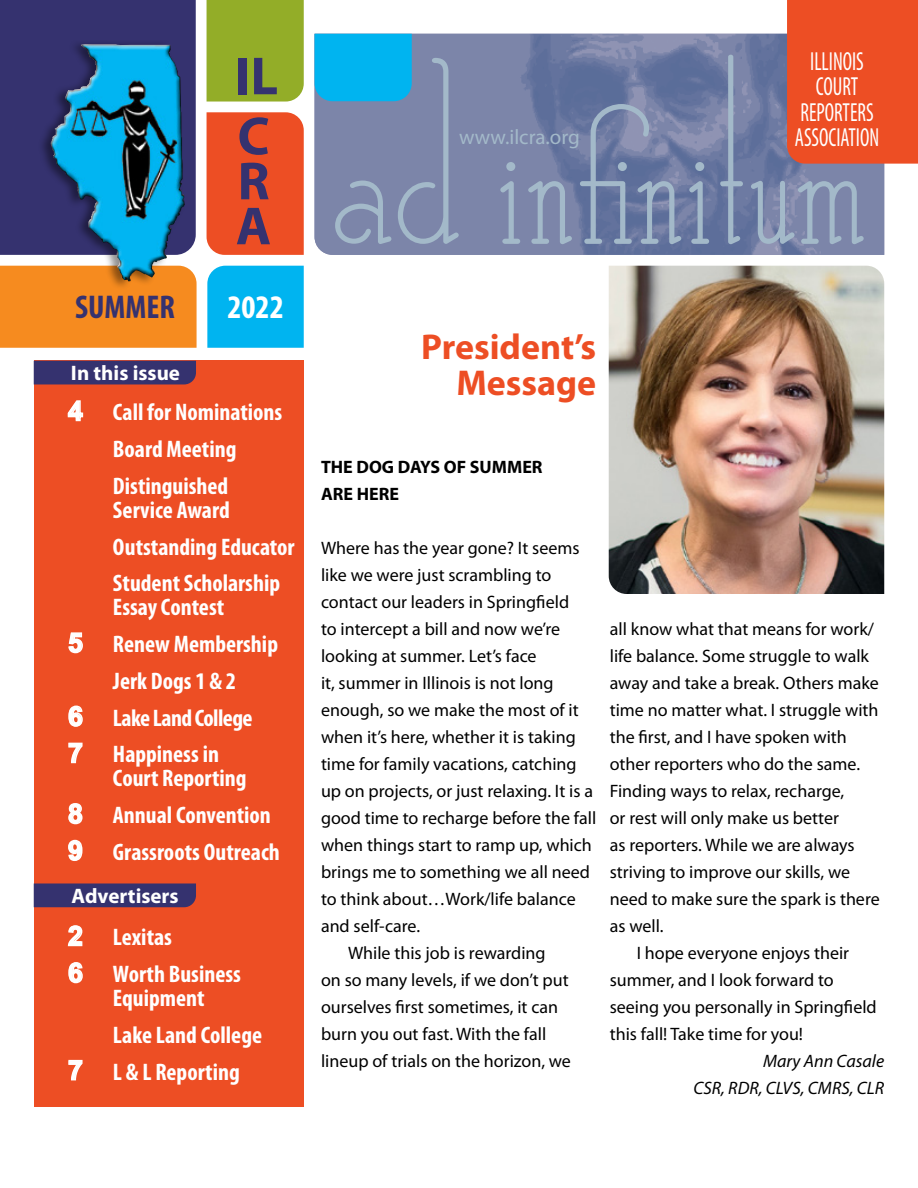
<style>
.page{position:relative;width:918px;height:1188px;background:#fff}
.page>*{position:absolute;margin:0;border:0;box-sizing:border-box;transform-origin:0 0}
.t1{font:700 54px/45px "Myriad Pro";color:#35326f;text-align:justify}
.t2{font:700 36px/36px "Myriad Pro";color:#ed4e24;text-align:right}
.t3{font:700 condensed 33px "Myriad Pro";color:#35326f}
.t4{font:700 condensed 33px "Myriad Pro";color:#fff}
.t5{font:condensed 26.25px/25.2px "Myriad Pro";color:#fff;text-align:center;scale:.8 1}
.t6{font:700 condensed 24px/36.8px "Myriad Pro";color:#fff;text-align:center}
.t7{font:700 condensed 24px "Myriad Pro";letter-spacing:-.025em;color:#fff}
.t8{font:700 21px "Myriad Pro";color:#fff}
.t9{font:21px "Myriad Pro";color:#a3b9c9}
.t10{font:18px "Myriad Pro";color:#000}
.t11{font:italic 18px/27px "Myriad Pro";color:#000;text-align:right}
.t12{font:700 18px/27px "Myriad Pro";color:#000}
.s1{font-family:"Arial";font-stretch:normal;font-size:27px}
</style>
<div class="page">
<div style="left:0;top:0;width:196px;height:255px;background:#35326f"></div>
<img style="left:315px;top:34px;width:569px;height:221px">
<div style="left:207px;top:0;width:97px;height:102px;background:#93ad28"></div>
<svg style="left:335px;top:55px;width:529px;height:189px;background:#7885a8"></svg>
<div style="left:34px;top:361px;width:270px;height:746px;background:#ed4e24"></div>
<div style="left:207px;top:112px;width:97px;height:143px;background:#ed4e24"></div>
<div style="left:315px;top:34px;width:97px;height:67px;background:#00b4f0"></div>
<div style="left:0;top:266px;width:197px;height:82px;background:#f68b1f"></div>
<div style="left:207px;top:266px;width:97px;height:82px;background:#00b4f0"></div>
<div style="left:787px;top:0;width:131px;height:164px;background:#ed4e24"></div>
<div style="left:37px;top:40px;width:148px;height:251px;background:#000;opacity:.44"></div>
<div style="left:45px;top:39px;width:144px;height:243px;background:#fff;opacity:.75"></div>
<div style="left:49px;top:41px;width:141px;height:242px;background:#000;opacity:.75"></div>
<div style="left:34px;top:361px;width:162px;height:23px;background:#35326f"></div>
<div style="left:34px;top:884px;width:162px;height:23px;background:#35326f"></div>
<img style="left:609px;top:266px;width:275px;height:328px">
<h1 class="t1" style="left:235px;top:52px;width:44px">IL</h1>
<h1 class="t1" style="left:236px;top:112px;width:37px">C R A</h1>
<h3 class="t3" style="left:75px;top:287px;width:102px">SUMMER</h3>
<h3 class="t4" style="left:228px;top:287px;width:58px">2022</h3>
<p class="t8" style="left:71px;top:359px;width:111px">In this issue</p>
<h3 class="t6" style="left:68px;top:394px;width:216px"><span class="s1">4</span> Call for Nominations<br>Board Meeting<br>Distinguished</h3>
<h3 class="t6" style="left:113px;top:491px;width:183px;text-align:left">Service Award<br>Outstanding Educator<br>Student Scholarship</h3>
<h3 class="t6" style="left:113px;top:589px;width:113px">Essay Contest</h3>
<h3 class="t6" style="left:68px;top:625px;width:212px"><span class="s1">5</span> Renew Membership</h3>
<h3 class="t6" style="left:113px;top:662px;width:125px">Jerk Dogs 1 &amp; 2</h3>
<h3 class="t7" style="left:68px;top:703px;width:186px"><span class="s1">6</span> Lake Land College</h3>
<h3 class="t6" style="left:68px;top:736px;width:153px"><span class="s1">7</span> Happiness in</h3>
<h3 class="t6" style="left:68px;top:760px;width:213px">Court Reporting<br><span class="s1">8</span> Annual Convention<br><span class="s1">9</span> Grassroots Outreach</h3>
<p class="t8" style="left:72px;top:882px;width:109px">Advertisers</p>
<h3 class="t6" style="left:68px;top:919px;width:175px;text-align:left"><span class="s1">2</span> Lexitas<br><span class="s1">6</span> Worth Business</h3>
<h3 class="t6" style="left:113px;top:979px;width:93px">Equipment</h3>
<h3 class="t6" style="left:113px;top:1016px;width:151px">Lake Land College</h3>
<h3 class="t6" style="left:68px;top:1053px;width:173px"><span class="s1">7</span> L &amp; L Reporting</h3>
<h3 class="t5" style="left:800px;top:49px;width:93px">ILLINOIS<br>COURT<br>REPORTERS</h3>
<p class="t9" style="left:459px;top:124px;width:122px">www.ilcra.org</p>
<h3 class="t5" style="left:795px;top:124px;width:107px">ASSOCIATION</h3>
<h2 class="t2" style="left:421px;top:328px;width:177px">President’s<br>Message</h2>
<p class="t12" style="left:321px;top:452px;width:223px">THE DOG DAYS OF SUMMER<br>ARE HERE</p>
<p class="t10" style="left:321px;top:536px;width:260px">Where has the year gone? It seems</p>
<p class="t10" style="left:321px;top:563px;width:232px">like we were just scrambling to</p>
<p class="t10" style="left:321px;top:590px;width:250px">contact our leaders in Springfield</p>
<p class="t10" style="left:321px;top:617px;width:241px">to intercept a bill and now we’re</p>
<p class="t10" style="left:321px;top:644px;width:217px">looking at summer. Let’s face</p>
<p class="t10" style="left:321px;top:671px;width:234px">it, summer in Illinois is not long</p>
<p class="t10" style="left:321px;top:698px;width:259px">enough, so we make the most of it</p>
<p class="t10" style="left:321px;top:725px;width:256px">when it’s here, whether it is taking</p>
<p class="t10" style="left:321px;top:752px;width:257px">time for family vacations, catching</p>
<p class="t10" style="left:321px;top:779px;width:274px">up on projects, or just relaxing. It is a</p>
<p class="t10" style="left:321px;top:806px;width:277px">good time to recharge before the fall</p>
<p class="t10" style="left:321px;top:833px;width:272px">when things start to ramp up, which</p>
<p class="t10" style="left:321px;top:860px;width:270px">brings me to something we all need</p>
<p class="t10" style="left:321px;top:887px;width:256px">to think about…Work/life balance</p>
<p class="t10" style="left:321px;top:914px;width:101px">and self-care.</p>
<p class="t10" style="left:348px;top:941px;width:199px">While this job is rewarding</p>
<p class="t10" style="left:321px;top:968px;width:249px">on so many levels, if we don’t put</p>
<p class="t10" style="left:321px;top:995px;width:239px">ourselves first sometimes, it can</p>
<p class="t10" style="left:321px;top:1022px;width:227px">burn you out fast. With the fall</p>
<p class="t10" style="left:321px;top:1049px;width:251px">lineup of trials on the horizon, we</p>
<p class="t10" style="left:610px;top:617px;width:266px">all know what that means for work/</p>
<p class="t10" style="left:610px;top:644px;width:261px">life balance. Some struggle to walk</p>
<p class="t10" style="left:610px;top:671px;width:271px">away and take a break. Others make</p>
<p class="t10" style="left:610px;top:698px;width:270px">time no matter what. I struggle with</p>
<p class="t10" style="left:610px;top:725px;width:239px">the first, and I have spoken with</p>
<p class="t10" style="left:610px;top:752px;width:252px">other reporters who do the same.</p>
<p class="t10" style="left:610px;top:779px;width:236px">Finding ways to relax, recharge,</p>
<p class="t10" style="left:610px;top:806px;width:231px">or rest will only make us better</p>
<p class="t10" style="left:610px;top:833px;width:247px">as reporters. While we are always</p>
<p class="t10" style="left:610px;top:860px;width:242px">striving to improve our skills, we</p>
<p class="t10" style="left:610px;top:887px;width:271px">need to make sure the spark is there</p>
<p class="t10" style="left:610px;top:914px;width:55px">as well.</p>
<p class="t10" style="left:637px;top:941px;width:214px">I hope everyone enjoys their</p>
<p class="t10" style="left:610px;top:968px;width:226px">summer, and I look forward to</p>
<p class="t10" style="left:610px;top:995px;width:269px">seeing you personally in Springfield</p>
<p class="t10" style="left:610px;top:1022px;width:195px">this fall! Take time for you!</p>
<p class="t11" style="left:693px;top:1047px;width:192px">Mary Ann Casale<br>CSR, RDR, CLVS, CMRS, CLR</p>
</div>
